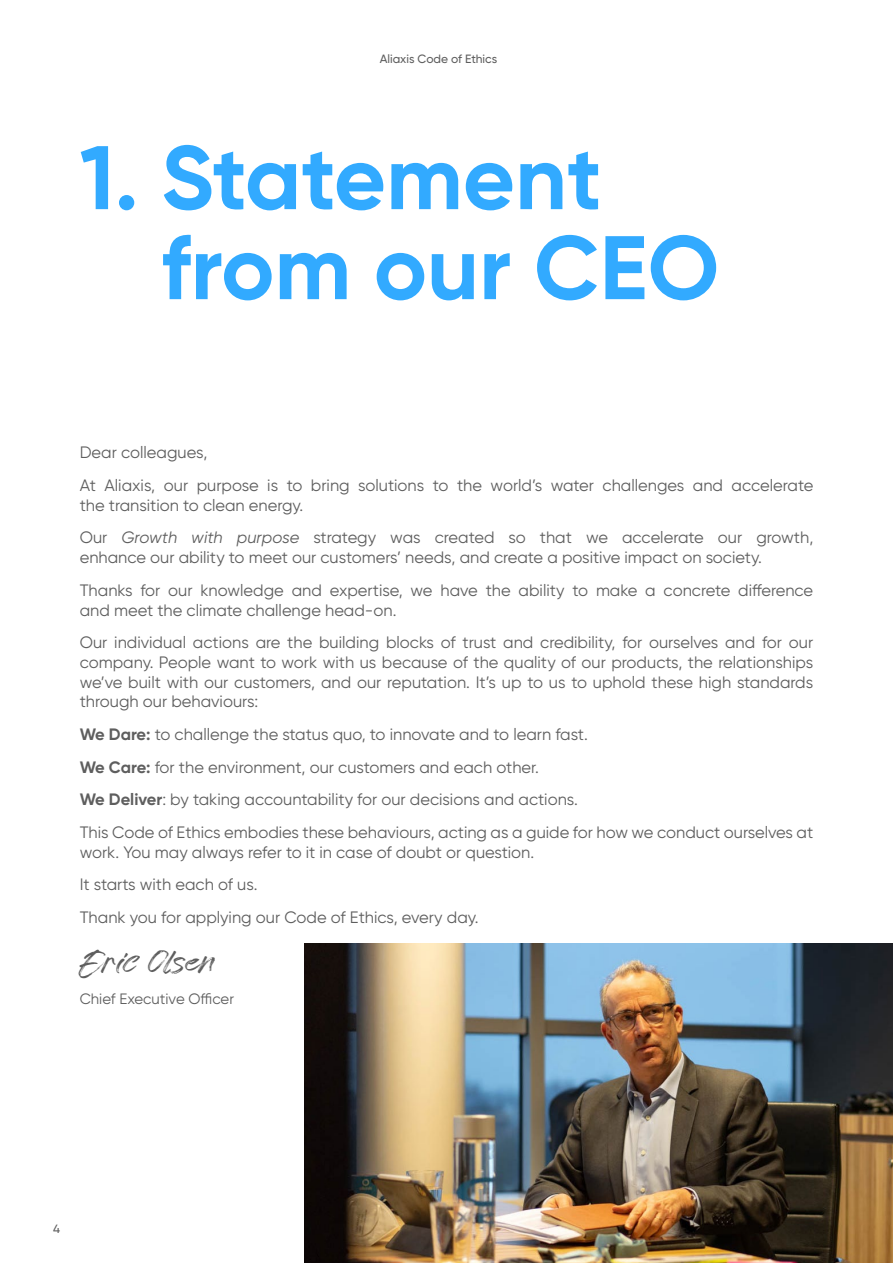
<style>
.page{position:relative;width:893px;height:1263px;background:#fff}
.page>*{position:absolute;margin:0;border:0;box-sizing:border-box;transform-origin:0 0}
.t1{font:700 90px/90px "Gilroy";color:#32aaff}
.t2{font:31.5px "Free License";color:#5e5e5e}
.t3{font:16.5px/32.5px "Gilroy";color:#5e5e5e}
.t4{font:15px "Gilroy";color:#5e5e5e}
.t5{font:500 12px "Gilroy";color:#5e5e5e}
.s1{font-style:italic}
.s2{font-weight:700}
</style>
<div class="page">
<img style="left:305px;top:943px;width:588px;height:320px">
<p class="t5" style="left:380px;top:51px;width:119px">Aliaxis Code of Ethics</p>
<h1 class="t1" style="left:161px;top:132px;width:559px;text-indent:-81px">1. Statement from our CEO</h1>
<p class="t3" style="left:80px;top:436px;width:735px">Dear colleagues,<br>At Aliaxis, our purpose is to bring solutions to the world’s water challenges and accelerate</p>
<p class="t3" style="left:80px;top:489px;width:735px">the transition to clean energy.<br>Our <span class="s1">Growth with purpose</span> strategy was created so that we accelerate our growth,</p>
<p class="t3" style="left:80px;top:541px;width:735px">enhance our ability to meet our customers’ needs, and create a positive impact on society.<br>Thanks for our knowledge and expertise, we have the ability to make a concrete difference</p>
<p class="t3" style="left:80px;top:593px;width:735px">and meet the climate challenge head-on.<br>Our individual actions are the building blocks of trust and credibility, for ourselves and for our</p>
<p class="t3" style="left:80px;top:652px;width:735px;line-height:19.8px;text-align:justify">company. People want to work with us because of the quality of our products, the relationships we’ve built with our customers, and our reputation. It’s up to us to uphold these high standards through our behaviours:</p>
<p class="t3" style="left:80px;top:718px;width:735px"><span class="s2">We Dare:</span> to challenge the status quo, to innovate and to learn fast.<br><span class="s2">We Care:</span> for the environment, our customers and each other.<br><span class="s2">We Deliver</span>: by taking accountability for our decisions and actions.<br>This Code of Ethics embodies these behaviours, acting as a guide for how we conduct ourselves at</p>
<p class="t3" style="left:80px;top:835px;width:456px">work. You may always refer to it in case of doubt or question.<br>It starts with each of us.<br>Thank you for applying our Code of Ethics, every day.</p>
<h2 class="t2" style="left:80px;top:945px;width:136px">Eric Olsen</h2>
<p class="t4" style="left:80px;top:989px;width:156px">Chief Executive Officer</p>
<p class="t5" style="left:53px;top:1221px;width:8px">4</p>
</div>
